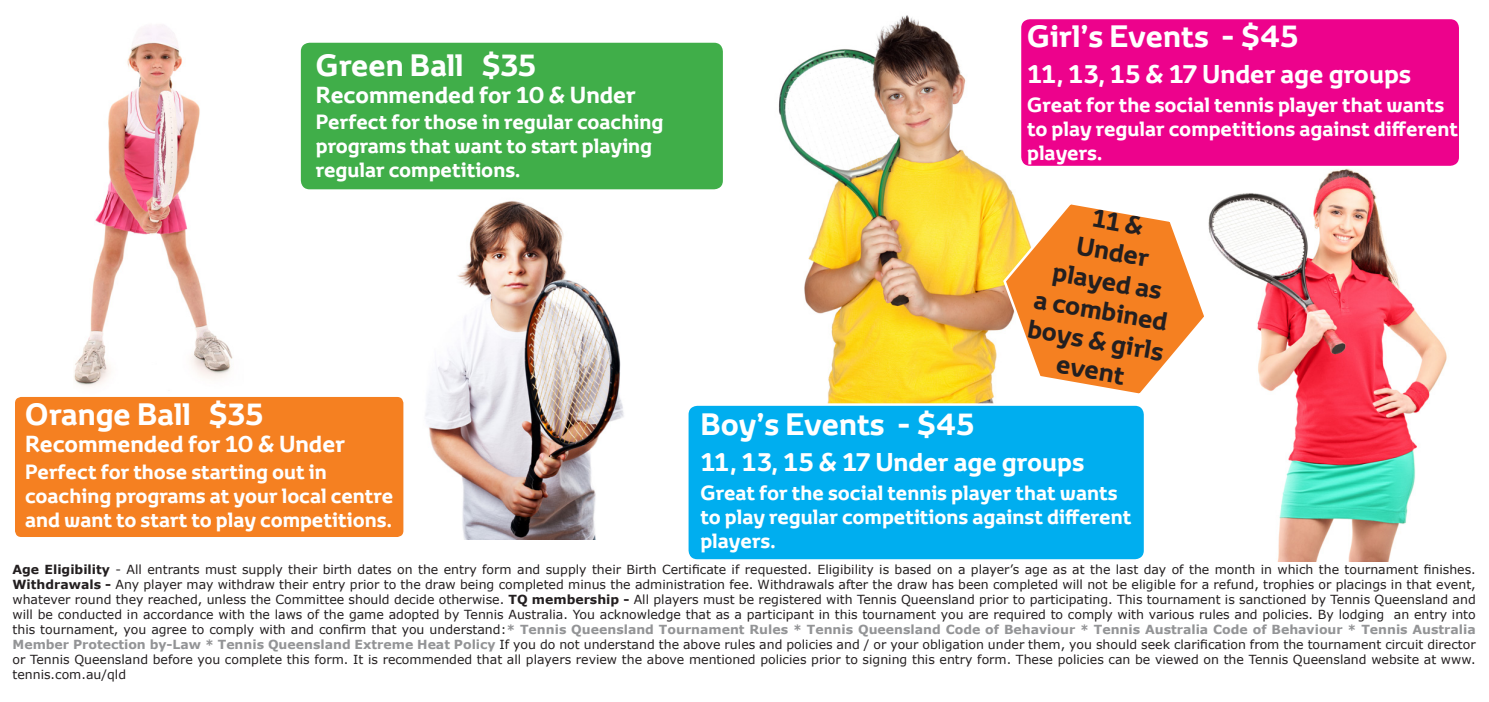
<style>
.page{position:relative;width:1489px;height:702px;background:#fff}
.page>*{position:absolute;margin:0;border:0;box-sizing:border-box;transform-origin:0 0}
.t1{font:700 30px "Toyota Display";color:#fff}
.t2{font:700 25px "Toyota Display";color:#fff}
.t3{font:700 25px/30px "Toyota Display";color:#231f20;text-align:center}
.t4{font:700 22.5px "Toyota Display";color:#fff}
.t5{font:700 20px/24px "Toyota Display";color:#fff}
.t6{font:12.5px/15px "Verdana";color:#231f20;text-align:justify}
.s1{font-weight:700}
.s2{font-weight:700;color:#939496}
</style>
<div class="page">
<img style="left:1208px;top:168px;width:239px;height:393px">
<img style="left:778px;top:15px;width:237px;height:388px">
<img style="left:425px;top:201px;width:199px;height:338px">
<img style="left:74px;top:25px;width:159px;height:362px">
<div style="left:14px;top:395px;width:390px;height:143px;background:#f58021;border-radius:8px"></div>
<div style="left:12px;top:394px;width:394px;height:145px;border:2px solid #fff;border-radius:8px"></div>
<div style="left:299px;top:41px;width:425px;height:149px;background:#40ae49;border-radius:10px"></div>
<div style="left:298px;top:40px;width:427px;height:152px;border:2px solid #fff;border-radius:10px"></div>
<div style="left:687px;top:404px;width:457px;height:156px;background:#00aeef;border-radius:10px"></div>
<div style="left:686px;top:403px;width:460px;height:158px;border:2px solid #fff;border-radius:10px"></div>
<div style="left:1019px;top:18px;width:440px;height:149px;background:#ed028c;border-radius:10px"></div>
<div style="left:1018px;top:17px;width:443px;height:151px;border:2px solid #fff;border-radius:10px"></div>
<svg style="left:1001px;top:200px;width:203px;height:197px"></svg>
<p class="t1" style="left:316px;top:44px;width:222px">Green Ball $35</p>
<p class="t4" style="left:316px;top:79px;width:321px">Recommended for 10 &amp; Under</p>
<p class="t5" style="left:316px;top:110px;width:349px">Perfect for those in regular coaching programs that want to start playing regular competitions.</p>
<p class="t1" style="left:25px;top:393px;width:240px">Orange Ball $35</p>
<p class="t4" style="left:25px;top:428px;width:321px">Recommended for 10 &amp; Under</p>
<p class="t5" style="left:25px;top:459px;width:370px">Perfect for those starting out in coaching programs at your local centre and want to start to play competitions.</p>
<p class="t1" style="left:1027px;top:15px;width:273px">Girl’s Events - $45</p>
<p class="t2" style="left:1027px;top:56px;width:386px">11, 13, 15 &amp; 17 Under age groups</p>
<p class="t5" style="left:1027px;top:92px;width:419px">Great for the social tennis player that wants</p>
<p class="t5" style="left:1027px;top:116px;width:432px">to play regular competitions against different players.</p>
<p class="t3" style="left:1051px;top:195px;width:139px;rotate:10deg">11 &amp;<br>Under played as<br>a combined boys &amp; girls event</p>
<p class="t1" style="left:700px;top:403px;width:276px">Boy’s Events - $45</p>
<p class="t2" style="left:700px;top:444px;width:386px">11, 13, 15 &amp; 17 Under age groups</p>
<p class="t5" style="left:700px;top:480px;width:419px">Great for the social tennis player that wants</p>
<p class="t5" style="left:700px;top:504px;width:432px">to play regular competitions against different players.</p>
<p class="t6" style="left:12px;top:562px;width:1464px"><span class="s1">Age Eligibility</span> - All entrants must supply their birth dates on the entry form and supply their Birth Certificate if requested. Eligibility is based on a player’s age as at the last day of the month in which the tournament finishes.<br><span class="s1">Withdrawals -</span> Any player may withdraw their entry prior to the draw being completed minus the administration fee. Withdrawals after the draw has been completed will not be eligible for a refund, trophies or placings in that event, whatever round they reached, unless the Committee should decide otherwise. <span class="s1">TQ membership -</span> All players must be registered with Tennis Queensland prior to participating. This tournament is sanctioned by Tennis Queensland and will be conducted in accordance with the laws of the game adopted by Tennis Australia. You acknowledge that as a participant in this tournament you are required to comply with various rules and policies. By lodging an entry into this tournament, you agree to comply with and confirm that you understand:<span class="s2">* Tennis Queensland Tournament Rules * Tennis Queensland Code of Behaviour * Tennis Australia Code of Behaviour * Tennis Australia Member Protection by-Law * Tennis Queensland Extreme Heat Policy</span> If you do not understand the above rules and policies and / or your obligation under them, you should seek clarification from the tournament circuit director or Tennis Queensland before you complete this form. It is recommended that all players review the above mentioned policies prior to signing this entry form. These policies can be viewed on the Tennis Queensland website at www. tennis.com.au/qld</p>
</div>
